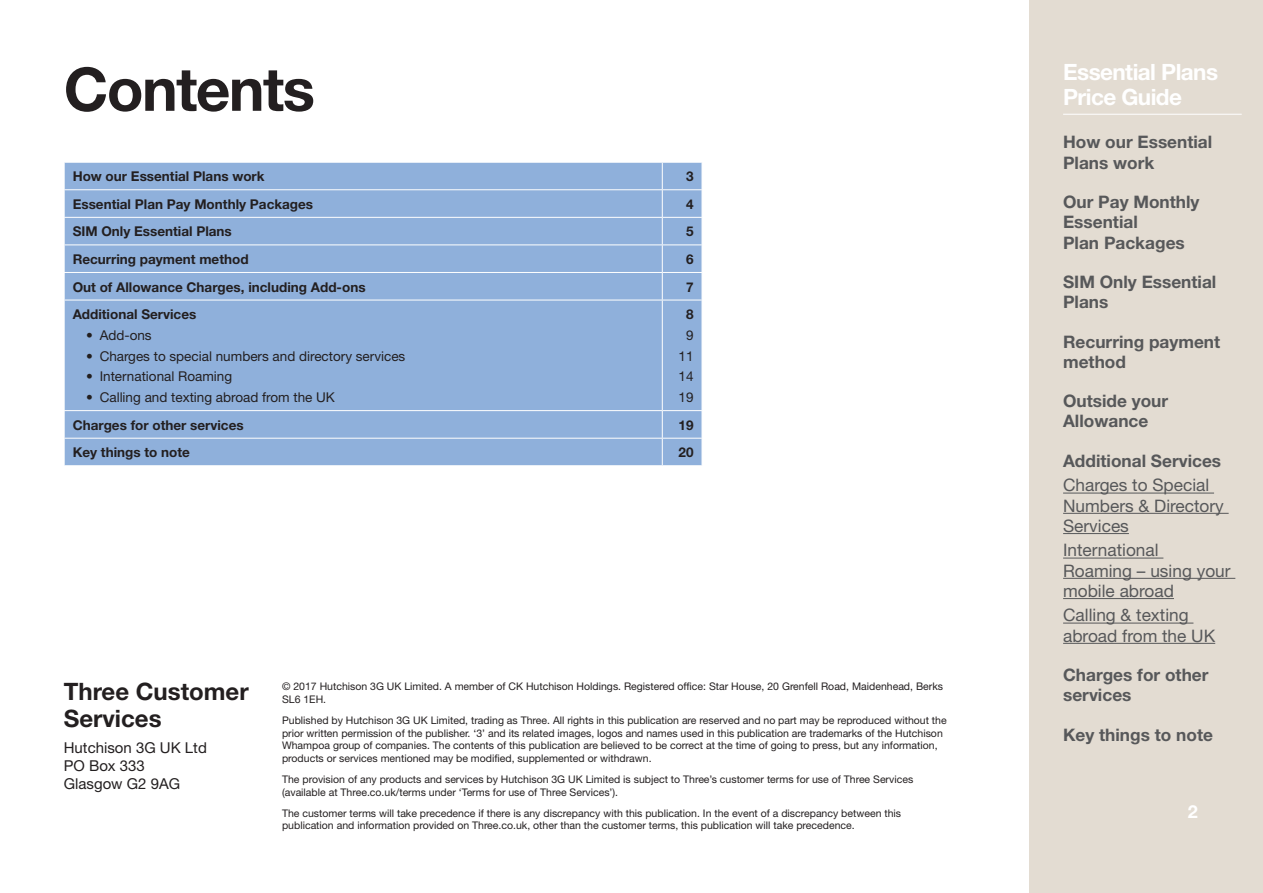
<style>
.page{position:relative;width:1263px;height:893px;background:#fff}
.page>*{position:absolute;margin:0;border:0;box-sizing:border-box;transform-origin:0 0}
.titles_h1_notoc{font:700 60.15px "Helvetica Neue LT";letter-spacing:-.025em;color:#231f20}
.t1{font:700 24px/27px "Helvetica Neue LT";color:#231f20}
.t2{font:700 22.5px "Helvetica Neue LT";letter-spacing:-.025em;color:#fff}
.t3{font:700 18px "Helvetica Neue LT";color:#fff}
.toc_1{font:700 17.25px/20.2px "Helvetica Neue LT";color:#57585a}
.toc_2{font:17.25px/20.2px "Helvetica Neue LT";color:#57585a}
.t4{font:15px "Helvetica Neue LT";color:#231f20}
.table_copy_left{font:700 13.5px "Helvetica Neue LT";color:#231f20}
.table_copy_left-2{font:13.5px "Helvetica Neue LT";color:#231f20}
.table_copy_right{font:700 13.5px "Helvetica Neue LT";color:#231f20}
.table_copy_right-2{font:13.5px "Helvetica Neue LT";color:#231f20}
.text_footnotes{font:10.5px/12.6px "Helvetica Neue LT";color:#231f20}
</style>
<div class="page">
<div style="left:1029px;top:0;width:234px;height:893px;background:#e3dcd2"></div>
<hr style="left:1063px;top:114px;width:179px;height:1px;background:#fff">
<div style="left:65px;top:163px;width:637px;height:302px;background:#8fb0db"></div>
<hr style="left:64px;top:189px;width:598px;height:1px;background:#fff">
<hr style="left:662px;top:189px;width:40px;height:1px;background:#fff">
<hr style="left:64px;top:217px;width:598px;height:1px;background:#fff">
<hr style="left:662px;top:217px;width:40px;height:1px;background:#fff">
<hr style="left:64px;top:245px;width:598px;height:1px;background:#fff">
<hr style="left:662px;top:245px;width:40px;height:1px;background:#fff">
<hr style="left:64px;top:272px;width:598px;height:1px;background:#fff">
<svg style="left:64px;top:163px;width:1px;height:137px"></svg>
<hr style="left:662px;top:272px;width:40px;height:1px;background:#fff">
<svg style="left:662px;top:163px;width:1px;height:137px"></svg>
<hr style="left:64px;top:300px;width:598px;height:1px;background:#fff">
<hr style="left:662px;top:300px;width:40px;height:1px;background:#fff">
<hr style="left:662px;top:300px;width:1px;height:110px;background:#fff">
<hr style="left:64px;top:410px;width:598px;height:1px;background:#fff">
<hr style="left:662px;top:410px;width:40px;height:1px;background:#fff">
<hr style="left:64px;top:438px;width:598px;height:1px;background:#fff">
<svg style="left:64px;top:411px;width:1px;height:54px"></svg>
<hr style="left:662px;top:438px;width:40px;height:1px;background:#fff">
<svg style="left:662px;top:411px;width:1px;height:54px"></svg>
<hr style="left:1063px;top:493px;width:151px;height:1px;background:#57585a">
<hr style="left:1063px;top:513px;width:166px;height:1px;background:#57585a">
<hr style="left:1063px;top:533px;width:66px;height:1px;background:#57585a">
<hr style="left:1063px;top:558px;width:100px;height:1px;background:#57585a">
<hr style="left:1063px;top:578px;width:172px;height:1px;background:#57585a">
<hr style="left:1063px;top:598px;width:111px;height:1px;background:#57585a">
<hr style="left:1063px;top:623px;width:130px;height:1px;background:#57585a">
<hr style="left:1063px;top:643px;width:152px;height:1px;background:#57585a">
<p class="titles_h1_notoc" style="left:64px;top:52px;width:253px">Contents</p>
<p class="table_copy_left" style="left:73px;top:168px;width:193px">How our Essential Plans work</p>
<p class="table_copy_right" style="left:686px;top:168px;width:9px">3</p>
<p class="table_copy_left" style="left:73px;top:196px;width:242px">Essential Plan Pay Monthly Packages</p>
<p class="table_copy_right" style="left:686px;top:196px;width:9px">4</p>
<p class="table_copy_left" style="left:73px;top:223px;width:161px">SIM Only Essential Plans</p>
<p class="table_copy_right" style="left:686px;top:223px;width:9px">5</p>
<p class="table_copy_left" style="left:73px;top:251px;width:177px">Recurring payment method</p>
<p class="table_copy_right" style="left:686px;top:251px;width:9px">6</p>
<p class="table_copy_left" style="left:73px;top:278px;width:294px">Out of Allowance Charges, including Add‑ons</p>
<p class="table_copy_right" style="left:686px;top:278px;width:9px">7</p>
<p class="table_copy_left" style="left:73px;top:306px;width:125px">Additional Services</p>
<p class="table_copy_left-2" style="left:86px;top:327px;width:67px">• Add-ons</p>
<p class="table_copy_left-2" style="left:86px;top:348px;width:321px">• Charges to special numbers and directory services</p>
<p class="table_copy_left-2" style="left:86px;top:368px;width:148px">• International Roaming</p>
<p class="table_copy_left-2" style="left:86px;top:389px;width:250px">• Calling and texting abroad from the UK</p>
<p class="table_copy_right" style="left:686px;top:306px;width:9px">8</p>
<p class="table_copy_right-2" style="left:686px;top:327px;width:9px">9</p>
<p class="table_copy_right-2" style="left:678px;top:348px;width:17px">11</p>
<p class="table_copy_right-2" style="left:678px;top:368px;width:17px">14</p>
<p class="table_copy_right-2" style="left:678px;top:389px;width:17px">19</p>
<p class="table_copy_left" style="left:73px;top:416px;width:173px">Charges for other services</p>
<p class="table_copy_right" style="left:678px;top:416px;width:17px">19</p>
<p class="table_copy_left" style="left:73px;top:444px;width:119px">Key things to note</p>
<p class="table_copy_right" style="left:678px;top:444px;width:17px">20</p>
<p class="t1" style="left:64px;top:677px;width:186px">Three Customer<br>Services</p>
<p class="t4" style="left:64px;top:739px;width:145px">Hutchison 3G UK Ltd</p>
<p class="t4" style="left:64px;top:757px;width:83px">PO Box 333</p>
<p class="t4" style="left:64px;top:775px;width:118px">Glasgow G2 9AG</p>
<p class="text_footnotes" style="left:282px;top:680px;width:662px">© 2017 Hutchison 3G UK Limited. A member of CK Hutchison Holdings. Registered office: Star House, 20 Grenfell Road, Maidenhead, Berks<br>SL6 1EH.</p>
<p class="text_footnotes" style="left:282px;top:714px;width:666px">Published by Hutchison 3G UK Limited, trading as Three. All rights in this publication are reserved and no part may be reproduced without the prior written permission of the publisher. ‘3’ and its related images, logos and names used in this publication are trademarks of the Hutchison Whampoa group of companies. The contents of this publication are believed to be correct at the time of going to press, but any information, products or services mentioned may be modified, supplemented or withdrawn.</p>
<p class="text_footnotes" style="left:282px;top:773px;width:633px">The provision of any products and services by Hutchison 3G UK Limited is subject to Three’s customer terms for use of Three Services (available at Three.co.uk/terms under ‘Terms for use of Three Services’).</p>
<p class="text_footnotes" style="left:282px;top:806px;width:621px">The customer terms will take precedence if there is any discrepancy with this publication. In the event of a discrepancy between this publication and information provided on Three.co.uk, other than the customer terms, this publication will take precedence.</p>
<h3 class="t2" style="left:1063px;top:58px;width:156px">Essential Plans</h3>
<h3 class="t2" style="left:1063px;top:83px;width:120px">Price Guide</h3>
<p class="toc_1" style="left:1063px;top:132px;width:151px">How our Essential<br>Plans work</p>
<p class="toc_1" style="left:1063px;top:191px;width:138px">Our Pay Monthly<br>Essential<br>Plan Packages</p>
<p class="toc_1" style="left:1063px;top:271px;width:155px">SIM Only Essential<br>Plans</p>
<p class="toc_1" style="left:1063px;top:331px;width:159px">Recurring payment method</p>
<p class="toc_1" style="left:1063px;top:391px;width:107px">Outside your<br>Allowance</p>
<p class="toc_1" style="left:1063px;top:450px;width:160px">Additional Services</p>
<p class="toc_2" style="left:1063px;top:475px;width:162px">Charges to Special<br>Numbers &amp; Directory<br>Services</p>
<p class="toc_2" style="left:1063px;top:540px;width:169px">International<br>Roaming – using your mobile abroad</p>
<p class="toc_2" style="left:1063px;top:605px;width:154px">Calling &amp; texting abroad from the UK</p>
<p class="toc_1" style="left:1063px;top:664px;width:147px">Charges for other services</p>
<p class="toc_1" style="left:1063px;top:724px;width:151px">Key things to note</p>
<h3 class="t3" style="left:1188px;top:801px;width:12px">2</h3>
</div>
